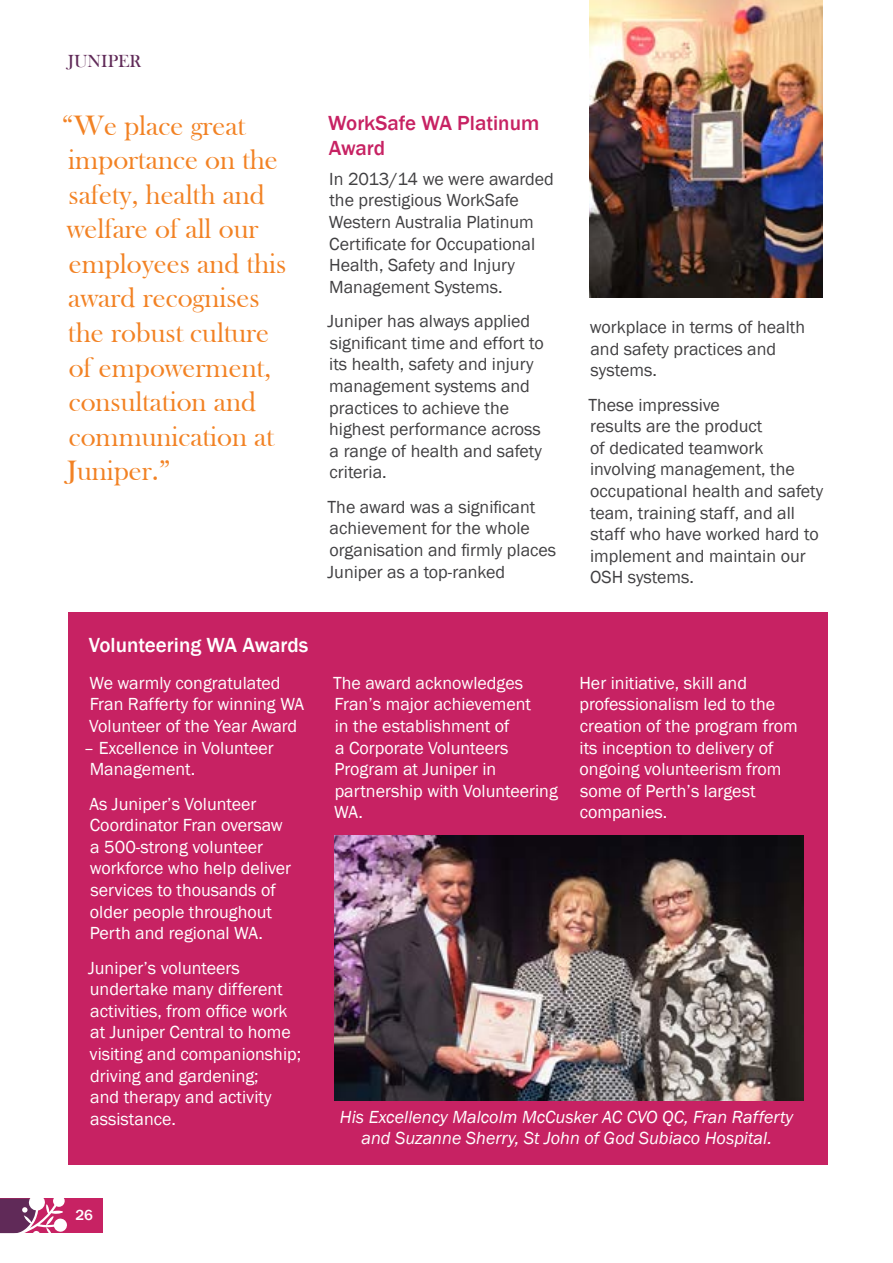
<style>
.page{position:relative;width:893px;height:1263px;background:#fff}
.page>*{position:absolute;margin:0;border:0;box-sizing:border-box;transform-origin:0 0}
.t1{font:28.8px/34.5px "Bask Old Face";color:#f28224}
.t2{font:500 21px/25.2px "Franklin Gothic";color:#c72263}
.t3{font:500 21px "Franklin Gothic";color:#fff}
.t4{font:18px/21.6px "Franklin Gothic";color:#fff}
.t5{font:18px/21.6px "Franklin Gothic";color:#414042}
.t6{font:italic 18px/21px "Franklin Gothic";color:#fff;text-align:center}
.t7{font:18px "Bask Old Face";color:#602a58}
.t8{font:500 15px "Franklin Gothic";color:#fff}
</style>
<div class="page">
<div style="left:68px;top:612px;width:759px;height:553px;background:#c72263"></div>
<img style="left:590px;top:0;width:232px;height:298px">
<img style="left:334px;top:836px;width:470px;height:264px">
<div style="left:0;top:1198px;width:102px;height:35px;background:#c72263"></div>
<svg style="left:0;top:1198px;width:67px;height:36px"></svg>
<p class="t7" style="left:68px;top:51px;width:74px">JUNIPER</p>
<h1 class="t1" style="left:62px;top:108px;width:226px">“We place great importance on the safety, health and welfare of all our employees and this award recognises the robust culture of empowerment, consultation and communication at<br>Juniper.”</h1>
<p class="t2" style="left:328px;top:110px;width:212px">WorkSafe WA Platinum<br>Award</p>
<p class="t5" style="left:329px;top:168px;width:227px">In 2013/14 we were awarded the prestigious WorkSafe<br>Western Australia Platinum<br>Certificate for Occupational<br>Health, Safety and Injury<br>Management Systems.</p>
<p class="t5" style="left:327px;top:311px;width:218px">Juniper has always applied significant time and effort to its health, safety and injury management systems and practices to achieve the highest performance across a range of health and safety criteria.</p>
<p class="t5" style="left:327px;top:496px;width:230px">The award was a significant achievement for the whole organisation and firmly places<br>Juniper as a top-ranked</p>
<p class="t5" style="left:590px;top:317px;width:217px">workplace in terms of health and safety practices and systems.</p>
<p class="t5" style="left:588px;top:394px;width:236px">These impressive<br>results are the product<br>of dedicated teamwork involving management, the occupational health and safety team, training staff, and all staff who have worked hard to implement and maintain our<br>OSH systems.</p>
<p class="t3" style="left:89px;top:631px;width:221px">Volunteering WA Awards</p>
<p class="t4" style="left:89px;top:672px;width:216px">We warmly congratulated<br>Fran Rafferty for winning WA<br>Volunteer of the Year Award</p>
<p class="t4" style="left:90px;top:737px;width:186px;text-indent:-6px">– Excellence in Volunteer<br>Management.</p>
<p class="t4" style="left:89px;top:793px;width:203px">As Juniper’s Volunteer<br>Coordinator Fran oversaw a 500-strong volunteer workforce who help deliver services to thousands of older people throughout<br>Perth and regional WA.</p>
<p class="t4" style="left:88px;top:957px;width:215px">Juniper’s volunteers undertake many different activities, from office work at Juniper Central to home visiting and companionship; driving and gardening;<br>and therapy and activity assistance.</p>
<p class="t4" style="left:333px;top:672px;width:226px">The award acknowledges<br>Fran’s major achievement<br>in the establishment of<br>a Corporate Volunteers<br>Program at Juniper in partnership with Volunteering<br>WA.</p>
<p class="t4" style="left:579px;top:672px;width:220px">Her initiative, skill and professionalism led to the creation of the program from its inception to delivery of ongoing volunteerism from some of Perth’s largest companies.</p>
<p class="t6" style="left:340px;top:1106px;width:455px">His Excellency Malcolm McCusker AC CVO QC, Fran Rafferty and Suzanne Sherry, St John of God Subiaco Hospital.</p>
<p class="t8" style="left:75px;top:1206px;width:19px">26</p>
</div>
